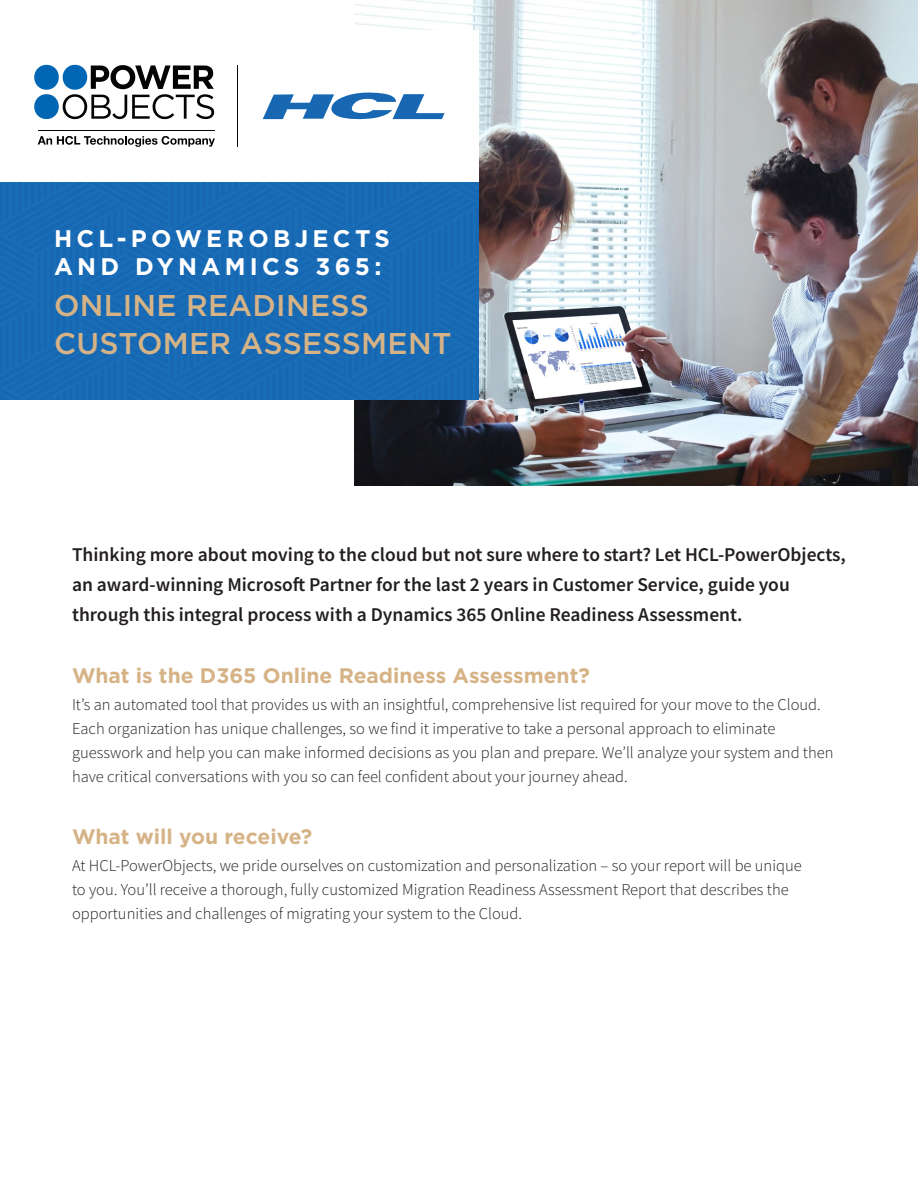
<style>
.page{position:relative;width:918px;height:1188px;background:#fff}
.page>*{position:absolute;margin:0;border:0;box-sizing:border-box;transform-origin:0 0}
.t1{font:500 30px/37.5px "Gotham";letter-spacing:.01em;color:#d6b386}
.t2{font:700 24px/28.8px "Gotham";letter-spacing:.18em;color:#fff}
.t3{font:700 21px "Gotham";color:#d6b386}
.t4{font:600 19.5px/30px "Source Sans Pro";color:#231f20}
.t5{font:300 16.5px/24px "Source Sans Pro";color:#231f20}
</style>
<div class="page">
<img style="left:355px;top:0;width:563px;height:486px">
<div style="left:0;top:182px;width:236px;height:218px;background:#1768b4"></div>
<div style="left:236px;top:182px;width:243px;height:218px;background:#1768b4"></div>
<div style="left:0;top:30px;width:479px;height:151px;background:#fff"></div>
<svg style="left:263px;top:92px;width:182px;height:28px"></svg>
<svg style="left:34px;top:65px;width:180px;height:54px"></svg>
<hr style="left:38px;top:130px;width:176px;height:1px;background:#040503">
<svg style="left:38px;top:136px;width:177px;height:11px"></svg>
<hr style="left:238px;top:65px;width:1px;height:81px;background:#040503">
<h2 class="t2" style="left:54px;top:225px;width:337px">HCL-POWEROBJECTS<br>AND DYNAMICS 365:</h2>
<h1 class="t1" style="left:54px;top:288px;width:399px">ONLINE READINESS<br>CUSTOMER ASSESSMENT</h1>
<p class="t4" style="left:72px;top:541px;width:775px">Thinking more about moving to the cloud but not sure where to start? Let HCL-PowerObjects, an award-winning Microsoft Partner for the last 2 years in Customer Service, guide you through this integral process with a Dynamics 365 Online Readiness Assessment.</p>
<p class="t3" style="left:72px;top:666px;width:519px">What is the D365 Online Readiness Assessment?</p>
<p class="t5" style="left:72px;top:694px;width:763px">It’s an automated tool that provides us with an insightful, comprehensive list required for your move to the Cloud.<br>Each organization has unique challenges, so we find it imperative to take a personal approach to eliminate guesswork and help you can make informed decisions as you plan and prepare. We’ll analyze your system and then have critical conversations with you so can feel confident about your journey ahead.</p>
<p class="t3" style="left:72px;top:827px;width:242px">What will you receive?</p>
<p class="t5" style="left:72px;top:854px;width:731px">At HCL-PowerObjects, we pride ourselves on customization and personalization – so your report will be unique to you. You’ll receive a thorough, fully customized Migration Readiness Assessment Report that describes the opportunities and challenges of migrating your system to the Cloud.</p>
</div>
